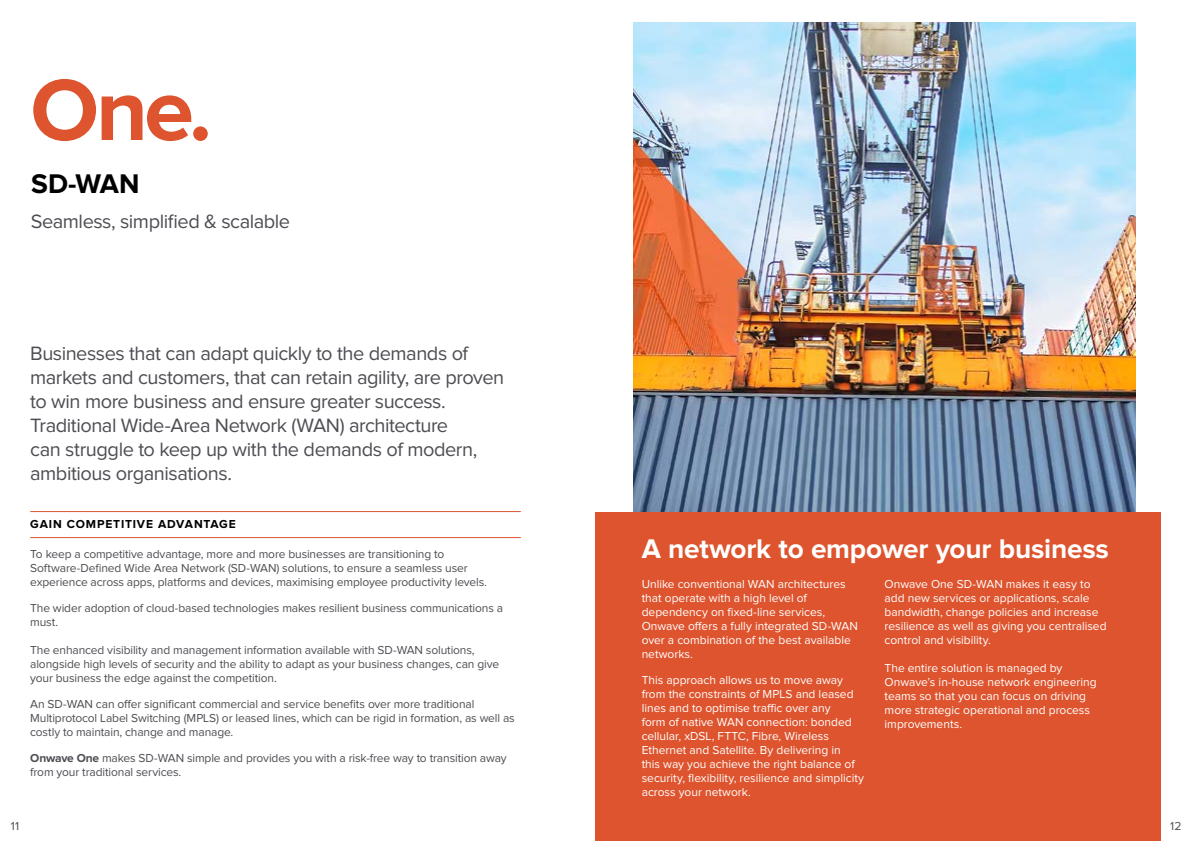
<style>
.page{position:relative;width:1191px;height:842px;background:#fff}
.page>*{position:absolute;margin:0;border:0;box-sizing:border-box;transform-origin:0 0}
.t1{font:700 90px "Proxima Nova";color:#dd542e}
.t2{font:700 28px "Proxima Nova";letter-spacing:-.01em;color:#fff}
.t3{font:700 28px "Proxima Nova";color:#000}
.t4{font:20px/24px "Proxima Nova";letter-spacing:-.025em;color:#4e4d53}
.t5{font:12px/14px "Proxima Nova";letter-spacing:-.01em;color:#4e4d53}
.t6{font:12px/14px "Proxima Nova";color:#fff}
.t7{font:700 12px "Proxima Nova";letter-spacing:.07em;color:#000}
.s1{font-weight:700}
</style>
<div class="page">
<img style="left:633px;top:23px;width:502px;height:490px">
<div style="left:595px;top:513px;width:565px;height:328px;background:#dd542e"></div>
<hr style="left:30px;top:511px;width:491px;height:1px;background:#dd542e">
<hr style="left:30px;top:537px;width:491px;height:1px;background:#dd542e">
<h1 class="t1" style="left:30px;top:69px;width:183px">One.</h1>
<h2 class="t3" style="left:31px;top:171px;width:110px">SD-WAN</h2>
<h3 class="t4" style="left:31px;top:210px;width:261px">Seamless, simplified &amp; scalable</h3>
<p class="t4" style="left:30px;top:342px;width:475px">Businesses that can adapt quickly to the demands of markets and customers, that can retain agility, are proven to win more business and ensure greater success.<br>Traditional Wide-Area Network (WAN) architecture<br>can struggle to keep up with the demands of modern, ambitious organisations.</p>
<p class="t7" style="left:30px;top:519px;width:207px">GAIN COMPETITIVE ADVANTAGE</p>
<p class="t5" style="left:30px;top:548px;width:458px">To keep a competitive advantage, more and more businesses are transitioning to<br>Software-Defined Wide Area Network (SD-WAN) solutions, to ensure a seamless user experience across apps, platforms and devices, maximising employee productivity levels.</p>
<p class="t5" style="left:30px;top:602px;width:474px">The wider adoption of cloud-based technologies makes resilient business communications a must.</p>
<p class="t5" style="left:30px;top:644px;width:470px">The enhanced visibility and management information available with SD-WAN solutions, alongside high levels of security and the ability to adapt as your business changes, can give your business the edge against the competition.</p>
<p class="t5" style="left:30px;top:698px;width:486px">An SD-WAN can offer significant commercial and service benefits over more traditional<br>Multiprotocol Label Switching (MPLS) or leased lines, which can be rigid in formation, as well as costly to maintain, change and manage.</p>
<p class="t5" style="left:30px;top:752px;width:478px"><span class="s1">Onwave One</span> makes SD-WAN simple and provides you with a risk-free way to transition away from your traditional services.</p>
<h2 class="t2" style="left:641px;top:536px;width:469px">A network to empower your business</h2>
<p class="t6" style="left:641px;top:578px;width:218px">Unlike conventional WAN architectures that operate with a high level of dependency on fixed-line services, Onwave offers a fully integrated SD-WAN over a combination of the best available networks.</p>
<p class="t6" style="left:641px;top:674px;width:224px">This approach allows us to move away from the constraints of MPLS and leased lines and to optimise traffic over any<br>form of native WAN connection: bonded cellular, xDSL, FTTC, Fibre, Wireless Ethernet and Satellite. By delivering in<br>this way you achieve the right balance of security, flexibility, resilience and simplicity across your network.</p>
<p class="t6" style="left:884px;top:578px;width:223px">Onwave One SD-WAN makes it easy to add new services or applications, scale bandwidth, change policies and increase resilience as well as giving you centralised control and visibility.</p>
<p class="t6" style="left:884px;top:662px;width:213px">The entire solution is managed by Onwave’s in-house network engineering teams so that you can focus on driving more strategic operational and process improvements.</p>
<p class="t5" style="left:11px;top:819px;width:10px">11</p>
<p class="t5" style="left:1170px;top:819px;width:13px">12</p>
</div>
